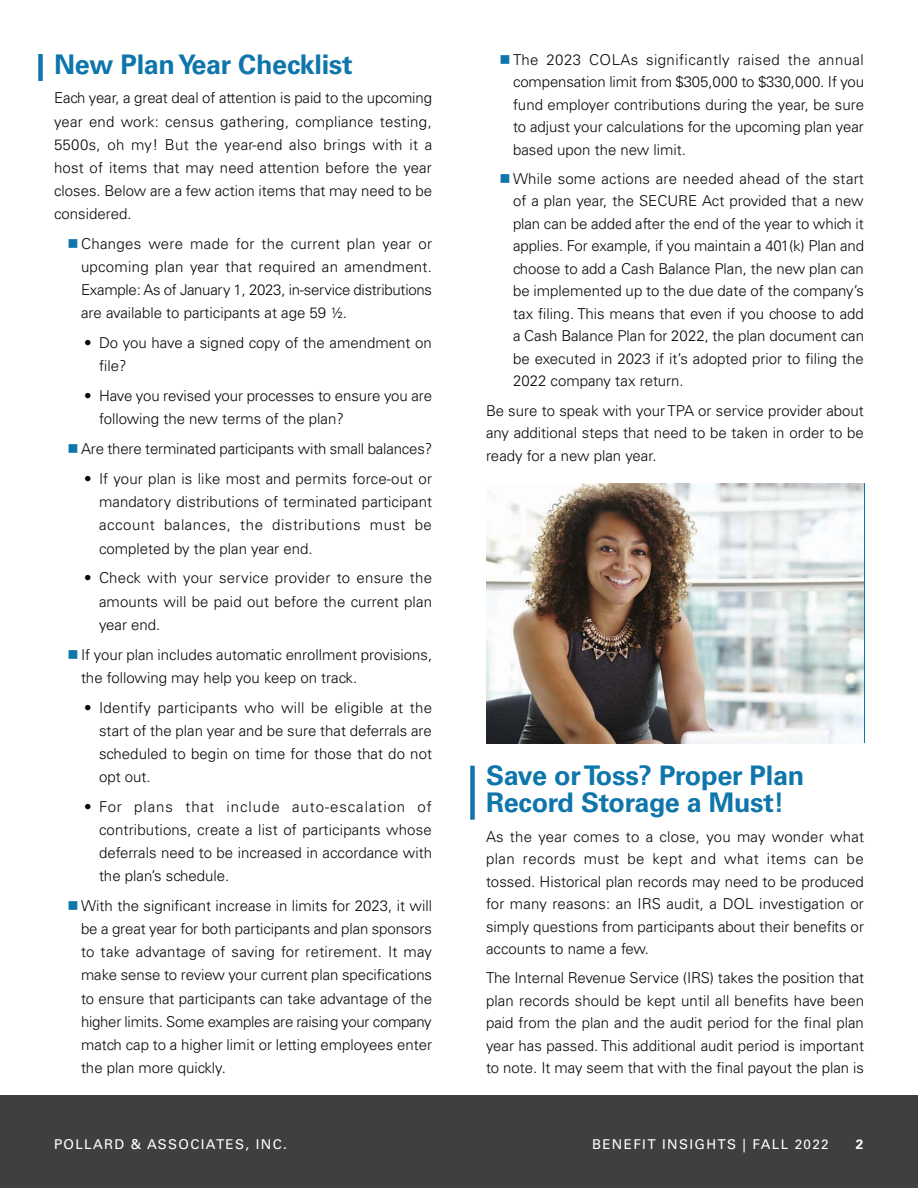
<style>
.page{position:relative;width:918px;height:1188px;background:#fff}
.page>*{position:absolute;margin:0;border:0;box-sizing:border-box;transform-origin:0 0}
.t1{font:700 27px/27px "Univers LT Std 45";letter-spacing:-.01em;color:#0e76aa}
.t2{font:300 15px/23.1px "Univers LT Std";color:#090808;text-align:justify}
.t3{font:13.5px "Univers LT Std";letter-spacing:.1em;color:#fff}
.t4{font:700 13.5px "Univers LT Std 45";color:#fff}
</style>
<div class="page">
<div style="left:0;top:1095px;width:918px;height:93px;background:#3e3f3f"></div>
<div style="left:38px;top:54px;width:5px;height:27px;background:#0e76aa"></div>
<img style="left:486px;top:483px;width:378px;height:260px">
<div style="left:470px;top:766px;width:5px;height:54px;background:#0e76aa"></div>
<h1 class="t1" style="left:54px;top:53px;width:300px">New Plan Year Checklist</h1>
<p class="t2" style="left:54px;top:88px;width:380px">Each year, a great deal of attention is paid to the upcoming year end work: census gathering, compliance testing, 5500s, oh my! But the year-end also brings with it a host of items that may need attention before the year closes. Below are a few action items that may need to be considered.</p>
<p class="t2" style="left:81px;top:233px;width:353px">Changes were made for the current plan year or upcoming plan year that required an amendment.<br>Example: As of January 1, 2023, in-service distributions are available to participants at age 59 ½.</p>
<p class="t2" style="left:99px;top:332px;width:334px;text-indent:-15px">• Do you have a signed copy of the amendment on file?</p>
<p class="t2" style="left:99px;top:385px;width:335px;text-indent:-15px">• Have you revised your processes to ensure you are following the new terms of the plan?</p>
<p class="t2" style="left:81px;top:437px;width:353px">Are there terminated participants with small balances?</p>
<p class="t2" style="left:99px;top:468px;width:335px;text-indent:-15px">• If your plan is like most and permits force-out or mandatory distributions of terminated participant account balances, the distributions must be completed by the plan year end.</p>
<p class="t2" style="left:99px;top:568px;width:335px;text-indent:-15px">• Check with your service provider to ensure the amounts will be paid out before the current plan year end.</p>
<p class="t2" style="left:81px;top:644px;width:353px">If your plan includes automatic enrollment provisions, the following may help you keep on track.</p>
<p class="t2" style="left:99px;top:697px;width:335px;text-indent:-15px">• Identify participants who will be eligible at the start of the plan year and be sure that deferrals are scheduled to begin on time for those that do not opt out.</p>
<p class="t2" style="left:99px;top:796px;width:335px;text-indent:-15px">• For plans that include auto-escalation of contributions, create a list of participants whose deferrals need to be increased in accordance with the plan’s schedule.</p>
<p class="t2" style="left:81px;top:894px;width:353px">With the significant increase in limits for 2023, it will be a great year for both participants and plan sponsors to take advantage of saving for retirement. It may make sense to review your current plan specifications to ensure that participants can take advantage of the higher limits. Some examples are raising your company match cap to a higher limit or letting employees enter the plan more quickly.</p>
<p class="t2" style="left:513px;top:49px;width:353px;line-height:22.5px">The 2023 COLAs significantly raised the annual compensation limit from $305,000 to $330,000. If you fund employer contributions during the year, be sure to adjust your calculations for the upcoming plan year based upon the new limit.</p>
<p class="t2" style="left:513px;top:168px;width:353px;line-height:22.5px">While some actions are needed ahead of the start of a plan year, the SECURE Act provided that a new plan can be added after the end of the year to which it applies. For example, if you maintain a 401(k) Plan and choose to add a Cash Balance Plan, the new plan can be implemented up to the due date of the company’s tax filing. This means that even if you choose to add a Cash Balance Plan for 2022, the plan document can be executed in 2023 if it’s adopted prior to filing the 2022 company tax return.</p>
<p class="t2" style="left:486px;top:400px;width:379px;line-height:22.5px">Be sure to speak with your TPA or service provider about any additional steps that need to be taken in order to be ready for a new plan year.</p>
<h1 class="t1" style="left:486px;top:765px;width:320px">Save or Toss? Proper Plan<br>Record Storage a Must!</h1>
<p class="t2" style="left:486px;top:826px;width:380px;line-height:22.5px">As the year comes to a close, you may wonder what plan records must be kept and what items can be tossed. Historical plan records may need to be produced for many reasons: an IRS audit, a DOL investigation or simply questions from participants about their benefits or accounts to name a few.</p>
<p class="t2" style="left:486px;top:968px;width:380px;line-height:22.5px">The Internal Revenue Service (IRS) takes the position that plan records should be kept until all benefits have been paid from the plan and the audit period for the final plan year has passed. This additional audit period is important to note. It may seem that with the final payout the plan is</p>
<p class="t3" style="left:54px;top:1139px;width:234px">POLLARD &amp; ASSOCIATES, INC.</p>
<p class="t3" style="left:592px;top:1139px;width:238px">BENEFIT INSIGHTS | FALL 2022</p>
<p class="t4" style="left:856px;top:1136px;width:9px">2</p>
</div>
